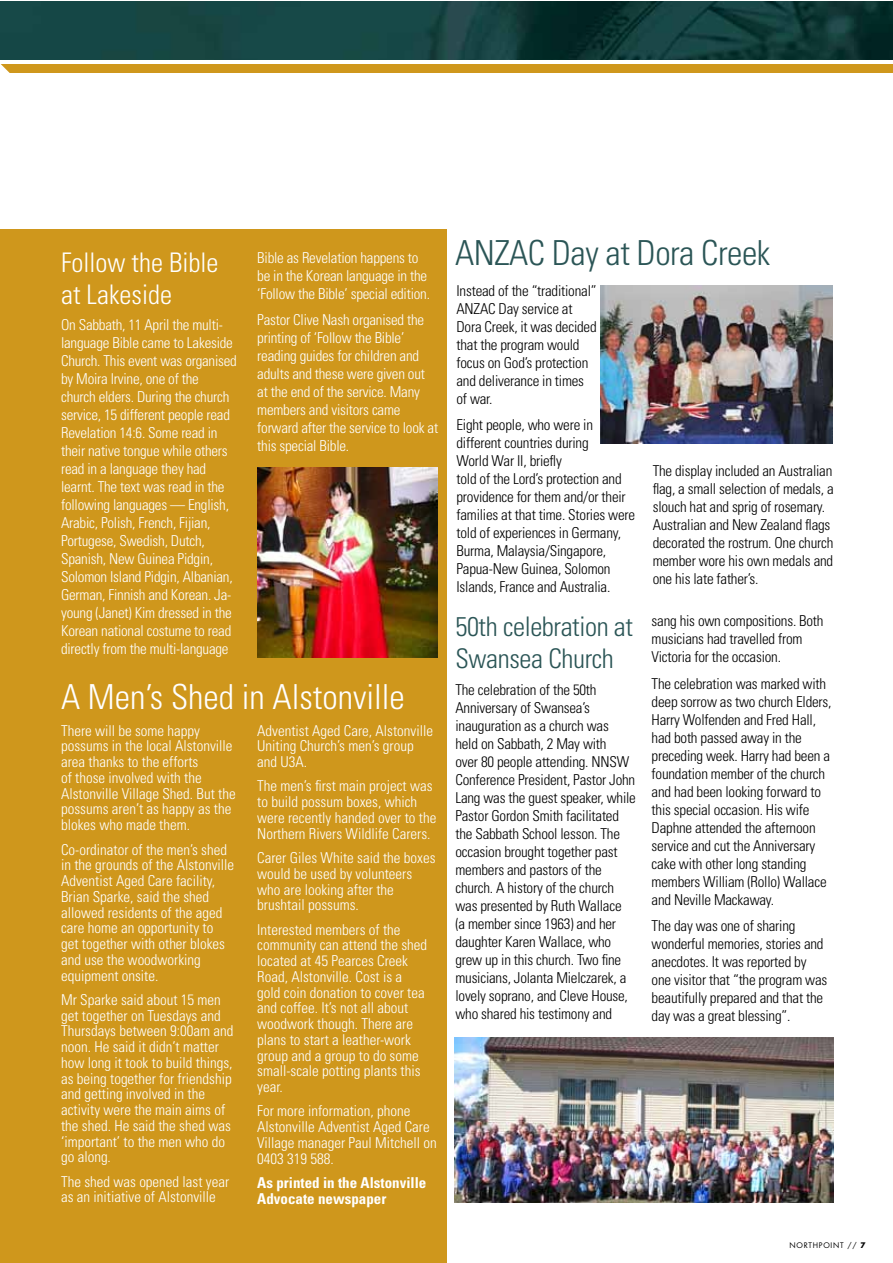
<style>
.page{position:relative;width:893px;height:1263px;background:#fff}
.page>*{position:absolute;margin:0;border:0;box-sizing:border-box;transform-origin:0 0}
.t1{font:300 condensed 34.5px "Univers";color:#fff}
.t2{font:300 condensed 34.5px "Univers";letter-spacing:-.015em;color:#2b5556}
.t3{font:300 condensed 27px/32.4px "Univers";letter-spacing:-.015em;color:#2b5556}
.t4{font:300 condensed 27px/31.5px "Univers";color:#fff}
.t5{font:300 condensed 15px/15.8px "Univers";color:#fff}
.t6{font:300 condensed 15px/18px "Univers";letter-spacing:-.015em;color:#000}
.t7{font:700 condensed 15px/15.8px "Univers";color:#fff}
.t8{font:7.5px "Futura";letter-spacing:.1em;color:#000}
.s1{color:#fff}
.s2{font-weight:700}
</style>
<div class="page">
<img style="left:0;top:1px;width:892px;height:59px">
<div style="left:0;top:64px;width:892px;height:8px;background:#cf971c"></div>
<svg style="left:0;top:64px;width:26px;height:9px"></svg>
<div style="left:0;top:230px;width:446px;height:1033px;background:#cf971c"></div>
<img style="left:455px;top:1037px;width:378px;height:166px">
<img style="left:601px;top:286px;width:232px;height:158px">
<img style="left:257px;top:467px;width:181px;height:191px">
<h2 class="t4" style="left:61px;top:247px;width:159px">Follow the Bible at Lakeside</h2>
<p class="t5" style="left:61px;top:316px;width:177px;line-height:18px">On Sabbath, 11 April the multi&shy;language Bible came to Lakeside<br>Church. This event was organised by Moira Irvine, one of the church elders. During the church service, 15 different people read<br>Revelation 14:6. Some read in their native tongue while others read in a language they had learnt. The text was read in the following languages — English,<br>Arabic, Polish, French, Fijian,<br>Portugese, Swedish, Dutch,<br>Spanish, New Guinea Pidgin,<br>Solomon Island Pidgin, Albanian,<br>German, Finnish and Korean. Ja&shy;young (Janet) Kim dressed in the<br>Korean national costume to read directly from the multi-language</p>
<p class="t5" style="left:257px;top:248px;width:174px;line-height:18px">Bible as Revelation happens to be in the Korean language in the ‘Follow the Bible’ special edition.</p>
<p class="t5" style="left:257px;top:311px;width:182px;line-height:18px">Pastor Clive Nash organised the printing of ‘Follow the Bible’ reading guides for children and adults and these were given out at the end of the service. Many members and visitors came forward after the service to look at this special Bible.</p>
<h1 class="t1" style="left:61px;top:676px;width:345px">A Men’s Shed in Alstonville</h1>
<p class="t5" style="left:61px;top:722px;width:176px">There will be some happy possums in the local Alstonville area thanks to the efforts<br>of those involved with the<br>Alstonville Village Shed. But the possums aren’t as happy as the blokes who made them.</p>
<p class="t5" style="left:61px;top:841px;width:175px">Co-ordinator of the men’s shed in the grounds of the Alstonville<br>Adventist Aged Care facility,<br>Brian Sparke, said the shed allowed residents of the aged care home an opportunity to get together with other blokes and use the woodworking equipment onsite.</p>
<p class="t5" style="left:61px;top:991px;width:174px">Mr Sparke said about 15 men get together on Tuesdays and<br>Thursdays between 9:00am and noon. He said it didn’t matter how long it took to build things, as being together for friendship and getting involved in the activity were the main aims of the shed. He said the shed was ‘important’ to the men who do go along.</p>
<p class="t5" style="left:61px;top:1173px;width:170px">The shed was opened last year as an initiative of Alstonville</p>
<p class="t5" style="left:257px;top:722px;width:177px">Adventist Aged Care, Alstonville<br>Uniting Church’s men’s group and U3A.</p>
<p class="t5" style="left:257px;top:778px;width:181px">The men’s first main project was to build possum boxes, which were recently handed over to the<br>Northern Rivers Wildlife Carers.</p>
<p class="t5" style="left:257px;top:850px;width:180px">Carer Giles White said the boxes would be used by volunteers who are looking after the brushtail possums.</p>
<p class="t5" style="left:257px;top:921px;width:171px">Interested members of the community can attend the shed located at 45 Pearces Creek<br>Road, Alstonville. Cost is a gold coin donation to cover tea and coffee. It’s not all about woodwork though. There are plans to start a leather-work group and a group to do some small-scale potting plants this year.</p>
<p class="t5" style="left:257px;top:1103px;width:181px">For more information, phone<br>Alstonville Adventist Aged Care<br>Village manager Paul Mitchell on<br>0403 319 588.</p>
<p class="t7" style="left:257px;top:1174px;width:171px">As printed in the Alstonville<br>Advocate newspaper</p>
<h1 class="t2" style="left:455px;top:233px;width:317px">ANZAC Day at Dora Creek</h1>
<p class="t6" style="left:456px;top:281px;width:142px">Instead of the “traditional”<br>ANZAC Day service at<br>Dora Creek, it was decided that the program would focus on God’s protection and deliverance in times of war.</p>
<p class="t6" style="left:456px;top:416px;width:180px">Eight people, who were in different countries during<br>World War II, briefly<br>told of the Lord’s protection and providence for them and/or their families at that time. Stories were told of experiences in Germany,<br>Burma, Malaysia/Singapore,<br>Papua-New Guinea, Solomon<br>Islands, France and Australia.</p>
<h2 class="t3" style="left:455px;top:610px;width:179px">50th celebration at<br>Swansea Church</h2>
<p class="t6" style="left:455px;top:680px;width:182px">The celebration of the 50th<br>Anniversary of Swansea’s inauguration as a church was<br>held on Sabbath, 2 May with<br>over 80 people attending. NNSW<br>Conference President, Pastor John<br>Lang was the guest speaker, while<br>Pastor Gordon Smith facilitated the Sabbath School lesson. The occasion brought together past members and pastors of the church. A history of the church was presented by Ruth Wallace<br>(a member since 1963) and her daughter Karen Wallace, who grew up in this church. Two fine musicians, Jolanta Mielczarek, a lovely soprano, and Cleve House, who shared his testimony and</p>
<p class="t6" style="left:653px;top:461px;width:183px">The display included an Australian flag, a small selection of medals, a slouch hat and sprig of rosemary.<br>Australian and New Zealand flags decorated the rostrum. One church member wore his own medals and one his late father’s.<span class="s1">eby Moira I</span></p>
<p class="t6" style="left:652px;top:612px;width:173px">sang his own compositions. Both musicians had travelled from<br>Victoria for the occasion.</p>
<p class="t6" style="left:652px;top:675px;width:181px">The celebration was marked with deep sorrow as two church Elders,<br>Harry Wolfenden and Fred Hall, had both passed away in the preceding week. Harry had been a foundation member of the church and had been looking forward to this special occasion. His wife<br>Daphne attended the afternoon service and cut the Anniversary cake with other long standing members William (Rollo) Wallace and Neville Mackaway.</p>
<p class="t6" style="left:652px;top:917px;width:177px">The day was one of sharing wonderful memories, stories and anecdotes. It was reported by one visitor that “the program was beautifully prepared and that the day was a great blessing”.</p>
<p class="t8" style="left:790px;top:1240px;width:78px">NORTHPOINT // <span class="s2">7</span></p>
</div>
